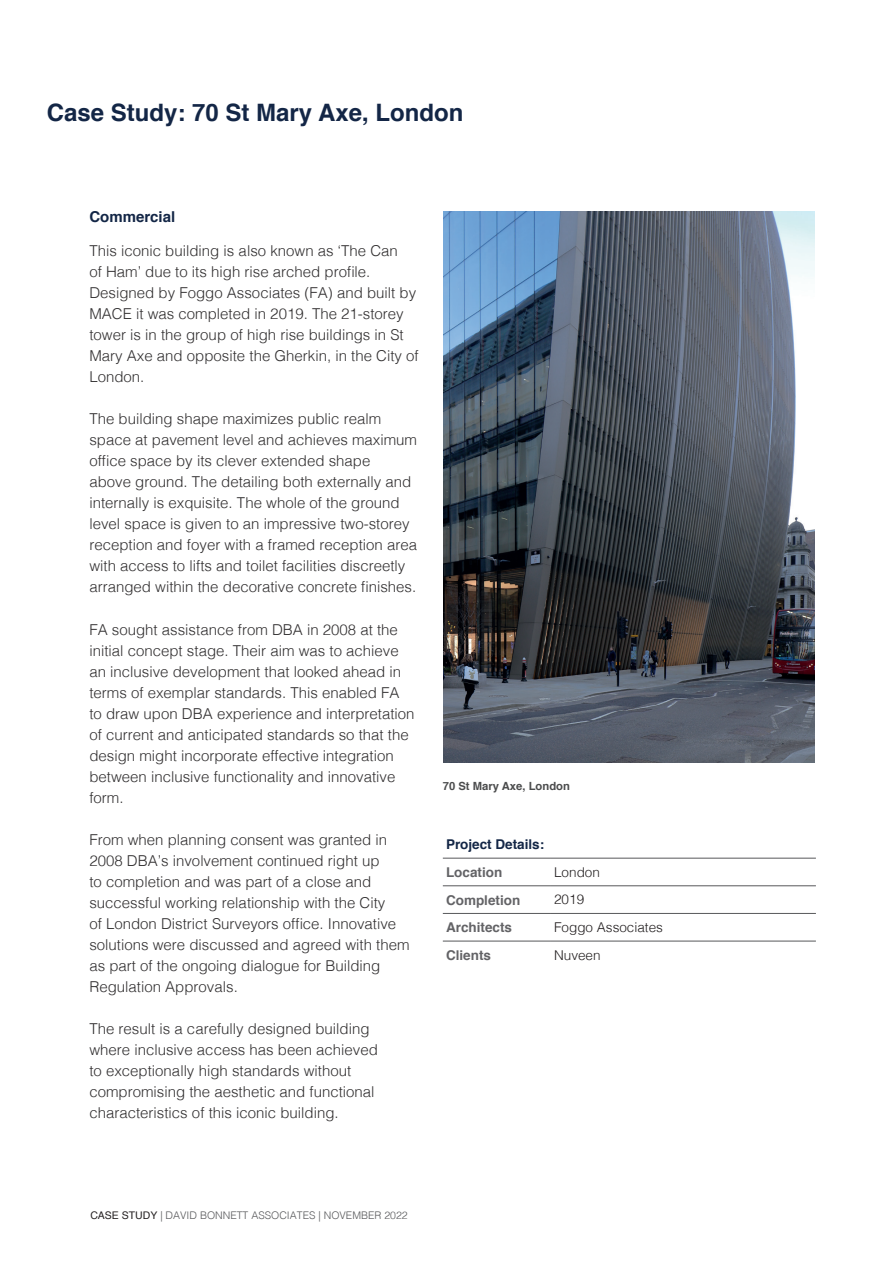
<style>
.page{position:relative;width:893px;height:1263px;background:#fff}
.page>*{position:absolute;margin:0;border:0;box-sizing:border-box;transform-origin:0 0}
.t1{font:700 24px "Helvetica";color:#132646}
.t2{font:300 15px/21px "Helvetica";color:#312f30}
.t3{font:700 15px "Helvetica";color:#132646}
.t4{font:700 13.5px "Helvetica";color:#636366}
.t5{font:300 13.5px "Helvetica";color:#231f20}
.t6{font:700 13.5px "Helvetica";color:#132646}
.t7{font:700 11.25px "Helvetica";color:#4b4c4d}
.t8{font:300 10.5px "Helvetica";color:#57585a}
.s1{font-weight:400;color:#231f20}
</style>
<div class="page">
<img style="left:443px;top:211px;width:372px;height:552px">
<hr style="left:443px;top:858px;width:108px;height:1px;background:#57585a">
<hr style="left:551px;top:858px;width:265px;height:1px;background:#57585a">
<hr style="left:443px;top:885px;width:108px;height:1px;background:#57585a">
<hr style="left:551px;top:885px;width:265px;height:1px;background:#57585a">
<hr style="left:443px;top:913px;width:108px;height:1px;background:#57585a">
<hr style="left:551px;top:913px;width:265px;height:1px;background:#57585a">
<hr style="left:443px;top:941px;width:108px;height:1px;background:#57585a">
<hr style="left:551px;top:941px;width:265px;height:1px;background:#57585a">
<h1 class="t1" style="left:47px;top:93px;width:418px">Case Study: 70 St Mary Axe, London</h1>
<p class="t3" style="left:89px;top:205px;width:87px">Commercial</p>
<p class="t2" style="left:89px;top:239px;width:331px">This iconic building is also known as ‘The Can<br>of Ham’ due to its high rise arched profile.<br>Designed by Foggo Associates (FA) and built by MACE it was completed in 2019. The 21-storey tower is in the group of high rise buildings in St Mary Axe and opposite the Gherkin, in the City of London.</p>
<p class="t2" style="left:89px;top:407px;width:329px">The building shape maximizes public realm space at pavement level and achieves maximum office space by its clever extended shape<br>above ground. The detailing both externally and internally is exquisite. The whole of the ground level space is given to an impressive two-storey reception and foyer with a framed reception area with access to lifts and toilet facilities discreetly arranged within the decorative concrete finishes.</p>
<p class="t2" style="left:89px;top:618px;width:327px">FA sought assistance from DBA in 2008 at the initial concept stage. Their aim was to achieve an inclusive development that looked ahead in terms of exemplar standards. This enabled FA to draw upon DBA experience and interpretation of current and anticipated standards so that the design might incorporate effective integration between inclusive functionality and innovative form.</p>
<p class="t2" style="left:89px;top:828px;width:322px">From when planning consent was granted in 2008 DBA’s involvement continued right up<br>to completion and was part of a close and successful working relationship with the City<br>of London District Surveyors office. Innovative solutions were discussed and agreed with them as part of the ongoing dialogue for Building Regulation Approvals.</p>
<p class="t2" style="left:89px;top:1017px;width:290px">The result is a carefully designed building where inclusive access has been achieved to exceptionally high standards without compromising the aesthetic and functional characteristics of this iconic building.</p>
<p class="t7" style="left:443px;top:777px;width:129px">70 St Mary Axe, London</p>
<p class="t6" style="left:446px;top:834px;width:100px">Project Details:</p>
<p class="t4" style="left:446px;top:861px;width:58px">Location</p>
<p class="t5" style="left:554px;top:860px;width:47px">London</p>
<p class="t4" style="left:446px;top:889px;width:76px">Completion</p>
<p class="t5" style="left:554px;top:888px;width:32px">2019</p>
<p class="t4" style="left:446px;top:917px;width:68px">Architects</p>
<p class="t5" style="left:554px;top:916px;width:110px">Foggo Associates</p>
<p class="t4" style="left:446px;top:944px;width:47px">Clients</p>
<p class="t5" style="left:554px;top:943px;width:48px">Nuveen</p>
<p class="t8" style="left:90px;top:1206px;width:249px"><span class="s1">CASE STUDY</span> | DAVID BONNETT ASSOCIATES | Nove</p>
<p class="t8" style="left:352px;top:1206px;width:57px">mbe r 2022</p>
</div>
